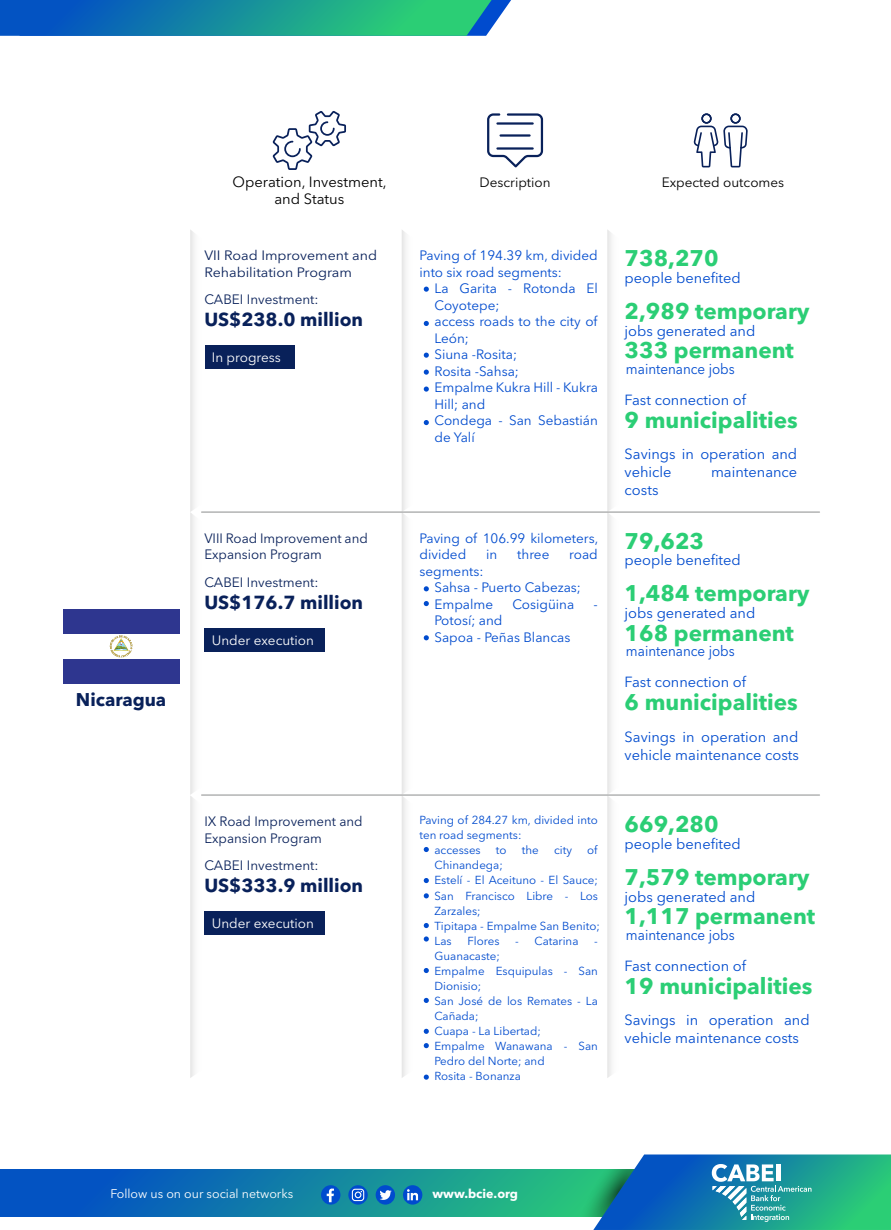
<style>
.page{position:relative;width:891px;height:1230px;background:#fff}
.page>*{position:absolute;margin:0;border:0;box-sizing:border-box;transform-origin:0 0}
.t1{font:700 22.5px/39.5px "Avenir Next LT Pro";color:#2bce75}
.t2{font:700 18.75px "Avenir Next LT Pro";color:#09215a}
.t3{font:700 18.3px "Avenir Next LT Pro";color:#09215a}
.t4{font:14.7px "Avenir Next LT Pro";color:#000}
.t5{font:14.55px/17.5px "Avenir Next LT Pro";color:#004bce}
.t6{font:14.55px "Avenir Next LT Pro";color:#004bce;scale:.92 1}
.t7{font:13.5px/16.5px "Avenir Next LT Pro";color:#004bce}
.t8{font:13.5px/16.5px "Avenir Next LT Pro";color:#09215a}
.t9{font:13.5px/16.5px "Avenir Next LT Pro";color:#09215a;scale:1.05 1}
.t10{font:13.5px "Avenir Next LT Pro";color:#fff}
.t11{font:13.5px "Avenir Next LT Pro";color:#000}
.t12{font:12.45px "Avenir Next LT Pro";color:#fff}
.t13{font:700 12.45px "Avenir Next LT Pro";color:#fff}
.t14{font:11.55px/15px "Avenir Next LT Pro";color:#004bce}
</style>
<div class="page">
<svg style="left:402px;top:230px;width:11px;height:847px"></svg>
<svg style="left:190px;top:230px;width:12px;height:847px"></svg>
<svg style="left:607px;top:230px;width:12px;height:847px"></svg>
<svg style="left:0;top:0;width:511px;height:36px;background:#1c919f"></svg>
<svg style="left:0;top:1169px;width:574px;height:47px;background:#1180a5"></svg>
<svg style="left:321px;top:1184px;width:19px;height:20px"></svg>
<svg style="left:327px;top:1188px;width:7px;height:13px"></svg>
<svg style="left:348px;top:1184px;width:20px;height:20px"></svg>
<svg style="left:352px;top:1188px;width:12px;height:12px"></svg>
<svg style="left:403px;top:1184px;width:19px;height:20px"></svg>
<svg style="left:407px;top:1188px;width:11px;height:11px"></svg>
<svg style="left:376px;top:1184px;width:19px;height:20px"></svg>
<svg style="left:379px;top:1188px;width:13px;height:13px"></svg>
<svg style="left:574px;top:1154px;width:317px;height:75px;background:#319aa5"></svg>
<hr style="left:202px;top:511px;width:617px;height:1px;background:#b2b3b3">
<hr style="left:202px;top:794px;width:617px;height:1px;background:#b2b3b3">
<svg style="left:694px;top:113px;width:54px;height:54px"></svg>
<svg style="left:273px;top:111px;width:73px;height:59px"></svg>
<svg style="left:487px;top:113px;width:57px;height:55px"></svg>
<hr style="left:497px;top:122px;width:36px;height:3px;background:#09215a">
<hr style="left:497px;top:147px;width:36px;height:3px;background:#09215a">
<hr style="left:501px;top:134px;width:29px;height:3px;background:#09215a">
<div style="left:205px;top:345px;width:90px;height:24px;background:#09215a"></div>
<div style="left:205px;top:627px;width:120px;height:24px;background:#09215a"></div>
<div style="left:205px;top:910px;width:120px;height:24px;background:#09215a"></div>
<div style="left:63px;top:658px;width:117px;height:25px;background:#2e368f"></div>
<div style="left:63px;top:609px;width:117px;height:24px;background:#2e368f"></div>
<svg style="left:110px;top:635px;width:22px;height:22px"></svg>
<svg style="left:424px;top:286px;width:5px;height:5px"></svg>
<svg style="left:424px;top:321px;width:5px;height:5px"></svg>
<svg style="left:424px;top:352px;width:5px;height:5px"></svg>
<svg style="left:424px;top:369px;width:5px;height:5px"></svg>
<svg style="left:424px;top:386px;width:5px;height:5px"></svg>
<svg style="left:424px;top:420px;width:5px;height:5px"></svg>
<svg style="left:424px;top:586px;width:5px;height:5px"></svg>
<svg style="left:424px;top:601px;width:5px;height:5px"></svg>
<svg style="left:424px;top:635px;width:5px;height:5px"></svg>
<svg style="left:424px;top:847px;width:5px;height:4px"></svg>
<svg style="left:424px;top:878px;width:5px;height:4px"></svg>
<svg style="left:424px;top:893px;width:5px;height:5px"></svg>
<svg style="left:424px;top:923px;width:5px;height:4px"></svg>
<svg style="left:424px;top:936px;width:5px;height:5px"></svg>
<svg style="left:424px;top:968px;width:5px;height:4px"></svg>
<svg style="left:424px;top:997px;width:5px;height:5px"></svg>
<svg style="left:424px;top:1028px;width:5px;height:5px"></svg>
<svg style="left:424px;top:1043px;width:5px;height:4px"></svg>
<svg style="left:424px;top:1074px;width:5px;height:5px"></svg>
<p class="t4" style="left:233px;top:173px;width:156px">Operation, Investment,</p>
<p class="t11" style="left:479px;top:174px;width:73px">Description</p>
<p class="t11" style="left:662px;top:174px;width:124px">Expected outcomes</p>
<p class="t4" style="left:274px;top:190px;width:72px">and Status</p>
<p class="t9" style="left:204px;top:247px;width:166px">VII Road Improvement and<br>Rehabilitation Program</p>
<p class="t8" style="left:204px;top:291px;width:116px">CABEI Investment:</p>
<h2 class="t2" style="left:204px;top:308px;width:160px">US$238.0 million</h2>
<p class="t10" style="left:212px;top:349px;width:71px">In progress</p>
<h3 class="t3" style="left:76px;top:688px;width:92px">Nicaragua</h3>
<p class="t8" style="left:204px;top:529px;width:165px">VIII Road Improvement and<br>Expansion Program</p>
<p class="t8" style="left:204px;top:574px;width:116px">CABEI Investment:</p>
<h2 class="t2" style="left:204px;top:590px;width:160px">US$176.7 million</h2>
<p class="t10" style="left:212px;top:632px;width:104px">Under execution</p>
<p class="t8" style="left:204px;top:812px;width:160px">IX Road Improvement and<br>Expansion Program</p>
<p class="t8" style="left:204px;top:857px;width:116px">CABEI Investment:</p>
<h2 class="t2" style="left:204px;top:873px;width:160px">US$333.9 million</h2>
<p class="t10" style="left:212px;top:915px;width:104px">Under execution</p>
<p class="t7" style="left:419px;top:247px;width:180px">Paving of 194.39 km, divided into six road segments:</p>
<p class="t7" style="left:434px;top:280px;width:165px">La Garita - Rotonda El<br>Coyotepe;<br>access roads to the city of<br>León;<br>Siuna -Rosita;<br>Rosita -Sahsa;<br>Empalme Kukra Hill - Kukra<br>Hill; and<br>Condega - San Sebastián de Yalí</p>
<p class="t7" style="left:419px;top:529px;width:180px">Paving of 106.99 kilometers, divided</p>
<p class="t7" style="left:486px;top:546px;width:13px">in</p>
<p class="t7" style="left:517px;top:546px;width:34px">three</p>
<p class="t7" style="left:569px;top:546px;width:30px">road</p>
<p class="t7" style="left:434px;top:562px;width:148px;text-indent:-15px">segments:<br>Sahsa - Puerto Cabezas;<br>Empalme</p>
<p class="t7" style="left:512px;top:595px;width:63px">Cosigüina</p>
<p class="t7" style="left:594px;top:595px;width:6px">-</p>
<p class="t7" style="left:434px;top:612px;width:137px">Potosí; and<br>Sapoa - Peñas Blancas</p>
<p class="t14" style="left:419px;top:812px;width:180px">Paving of 284.27 km, divided into</p>
<p class="t14" style="left:419px;top:827px;width:104px">ten road segments:</p>
<p class="t14" style="left:434px;top:842px;width:48px">accesses</p>
<p class="t14" style="left:496px;top:842px;width:12px">to</p>
<p class="t14" style="left:522px;top:842px;width:19px">the</p>
<p class="t14" style="left:554px;top:842px;width:19px">city</p>
<p class="t14" style="left:587px;top:842px;width:12px">of</p>
<p class="t14" style="left:434px;top:857px;width:167px">Chinandega;<br>Estelí - El Aceituno - El Sauce;<br>San Francisco Libre - Los<br>Zarzales;<br>Tipitapa - Empalme San Benito;<br>Las</p>
<p class="t14" style="left:467px;top:932px;width:34px">Flores</p>
<p class="t14" style="left:515px;top:932px;width:65px">- Catarina</p>
<p class="t14" style="left:594px;top:932px;width:5px">-</p>
<p class="t14" style="left:434px;top:947px;width:165px">Guanacaste;<br>Empalme Esquipulas - San<br>Dionisio;<br>San José de los Remates - La<br>Cañada;<br>Cuapa - La Libertad;<br>Empalme Wanawana - San<br>Pedro del Norte; and<br>Rosita - Bonanza</p>
<h1 class="t1" style="left:625px;top:238px;width:95px">738,270</h1>
<p class="t5" style="left:625px;top:269px;width:118px">people benefited</p>
<h1 class="t1" style="left:625px;top:291px;width:187px">2,989 temporary<br>333 permanent</h1>
<p class="t5" style="left:625px;top:321px;width:132px">jobs generated and</p>
<p class="t6" style="left:626px;top:360px;width:120px">maintenance jobs</p>
<p class="t5" style="left:625px;top:390px;width:123px">Fast connection of</p>
<h1 class="t1" style="left:625px;top:399px;width:175px">9 municipalities</h1>
<p class="t5" style="left:625px;top:445px;width:174px">Savings in operation and vehicle</p>
<p class="t5" style="left:711px;top:463px;width:88px">maintenance</p>
<p class="t5" style="left:625px;top:480px;width:35px">costs</p>
<h1 class="t1" style="left:625px;top:520px;width:81px">79,623</h1>
<p class="t5" style="left:625px;top:551px;width:118px">people benefited</p>
<h1 class="t1" style="left:625px;top:573px;width:187px">1,484 temporary<br>168 permanent</h1>
<p class="t5" style="left:625px;top:604px;width:132px">jobs generated and</p>
<p class="t6" style="left:626px;top:642px;width:120px">maintenance jobs</p>
<p class="t5" style="left:625px;top:673px;width:123px">Fast connection of</p>
<h1 class="t1" style="left:625px;top:682px;width:175px">6 municipalities</h1>
<p class="t5" style="left:625px;top:728px;width:176px">Savings in operation and vehicle maintenance costs</p>
<h1 class="t1" style="left:625px;top:804px;width:95px">669,280</h1>
<p class="t5" style="left:625px;top:834px;width:118px">people benefited</p>
<h1 class="t1" style="left:625px;top:856px;width:192px">7,579 temporary<br>1,117 permanent</h1>
<p class="t5" style="left:625px;top:887px;width:132px">jobs generated and</p>
<p class="t6" style="left:626px;top:925px;width:120px">maintenance jobs</p>
<p class="t5" style="left:625px;top:956px;width:123px">Fast connection of</p>
<h1 class="t1" style="left:625px;top:965px;width:189px">19 municipalities</h1>
<p class="t5" style="left:625px;top:1011px;width:187px">Savings in operation and vehicle maintenance costs</p>
<p class="t12" style="left:110px;top:1185px;width:184px">Follow us on our social networks</p>
<p class="t13" style="left:432px;top:1185px;width:87px">www.bcie.org</p>
</div>
